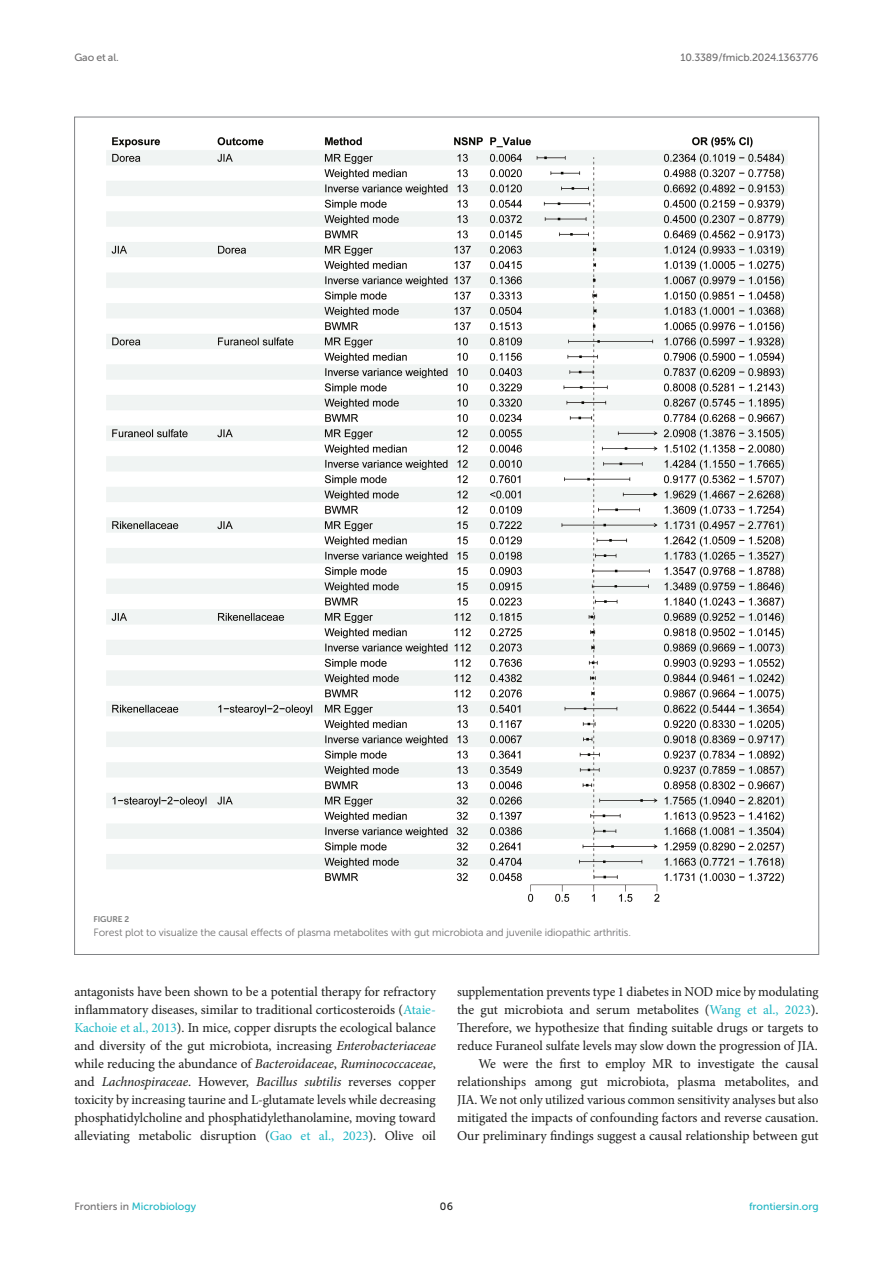
<style>
.page{position:relative;width:893px;height:1263px;background:#fff}
.page>*{position:absolute;margin:0;border:0;box-sizing:border-box;transform-origin:0 0}
.TEXT{font:13.5px/18px "Minion Pro";letter-spacing:-.005em;color:#1b1c1b;text-align:justify}
.FIG_LEG{font:10.5px "Museo Sans 300";letter-spacing:-.01em;color:#706f70}
.t1{font:10.5px "Museo Sans 500";color:#1db5c3}
.t2{font:10.5px "Museo Sans 500";letter-spacing:-.015em;color:#706f70}
.t3{font:10.5px "Museo Sans 500";color:#1b1c1b}
.FIG_HD{font:8.25px "Museo Sans 700";letter-spacing:-.01em;color:#7e7f7f}
.s1{color:#1db5c3}
.s2{font-style:italic}
.s3{color:#706f70}
</style>
<div class="page">
<img style="left:106px;top:137px;width:682px;height:765px">
<p class="t2" style="left:74px;top:51px;width:46px">Gao et al.</p>
<p class="t2" style="left:681px;top:51px;width:139px">10.3389/fmicb.2024.1363776</p>
<p class="FIG_HD" style="left:94px;top:914px;width:37px">FIGURE 2</p>
<p class="FIG_LEG" style="left:94px;top:926px;width:539px">Forest plot to visualize the causal effects of plasma metabolites with gut microbiota and juvenile idiopathic arthritis.</p>
<p class="TEXT" style="left:74px;top:983px;width:363px">antagonists have been shown to be a potential therapy for refractory inflammatory diseases, similar to traditional corticosteroids (<span class="s1">Ataie-Kachoie et al., 2013</span>). In mice, copper disrupts the ecological balance and diversity of the gut microbiota, increasing <span class="s2">Enterobacteriaceae </span>while reducing the abundance of <span class="s2">Bacteroidaceae</span>, <span class="s2">Ruminococcaceae</span>, and <span class="s2">Lachnospiraceae</span>. However, <span class="s2">Bacillus subtilis</span> reverses copper toxicity by increasing taurine and L-glutamate levels while decreasing phosphatidylcholine and phosphatidylethanolamine, moving toward alleviating metabolic disruption (<span class="s1">Gao et al., 2023</span>). Olive oil</p>
<p class="TEXT" style="left:457px;top:983px;width:363px">supplementation prevents type 1 diabetes in NOD mice by modulating the gut microbiota and serum metabolites (<span class="s1">Wang et al., 2023</span>).<br>Therefore, we hypothesize that finding suitable drugs or targets to reduce Furaneol sulfate levels may slow down the progression of JIA.</p>
<p class="TEXT" style="left:457px;top:1055px;width:363px;text-indent:21px">We were the first to employ MR to investigate the causal relationships among gut microbiota, plasma metabolites, and JIA. We not only utilized various common sensitivity analyses but also mitigated the impacts of confounding factors and reverse causation.<br>Our preliminary findings suggest a causal relationship between gut</p>
<p class="t1" style="left:74px;top:1200px;width:123px"><span class="s3">Frontiers in</span> Microbiology</p>
<p class="t3" style="left:440px;top:1200px;width:15px">06</p>
<p class="t1" style="left:749px;top:1200px;width:71px">frontiersin.org</p>
</div>
